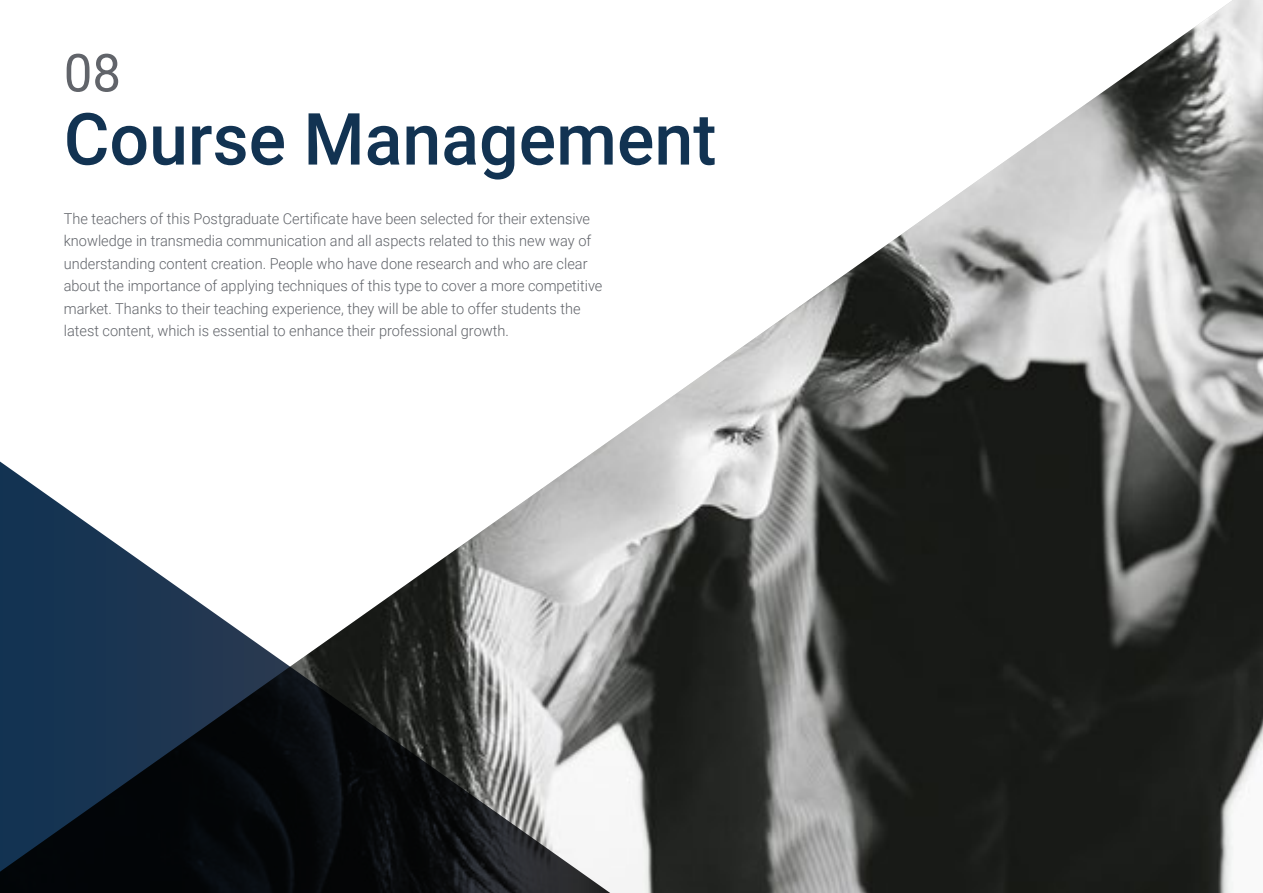
<style>
.page{position:relative;width:1263px;height:893px;background:#fff}
.page>*{position:absolute;margin:0;border:0;box-sizing:border-box;transform-origin:0 0}
.t1{font:500 72px "Roboto";color:#123352}
.t2{font:52.5px "Roboto";color:#61646a}
.t3{font:300 15px/22.5px "Roboto";color:#61646a}
</style>
<div class="page">
<img style="left:602px;top:0;width:661px;height:893px">
<svg style="left:0;top:446px;width:640px;height:447px"></svg>
<h2 class="t2" style="left:64px;top:36px;width:59px">08</h2>
<h1 class="t1" style="left:64px;top:89px;width:654px">Course Management</h1>
<p class="t3" style="left:64px;top:207px;width:540px">The teachers of this Postgraduate Certificate have been selected for their extensive knowledge in transmedia communication and all aspects related to this new way of understanding content creation. People who have done research and who are clear about the importance of applying techniques of this type to cover a more competitive market. Thanks to their teaching experience, they will be able to offer students the latest content, which is essential to enhance their professional growth.</p>
</div>
